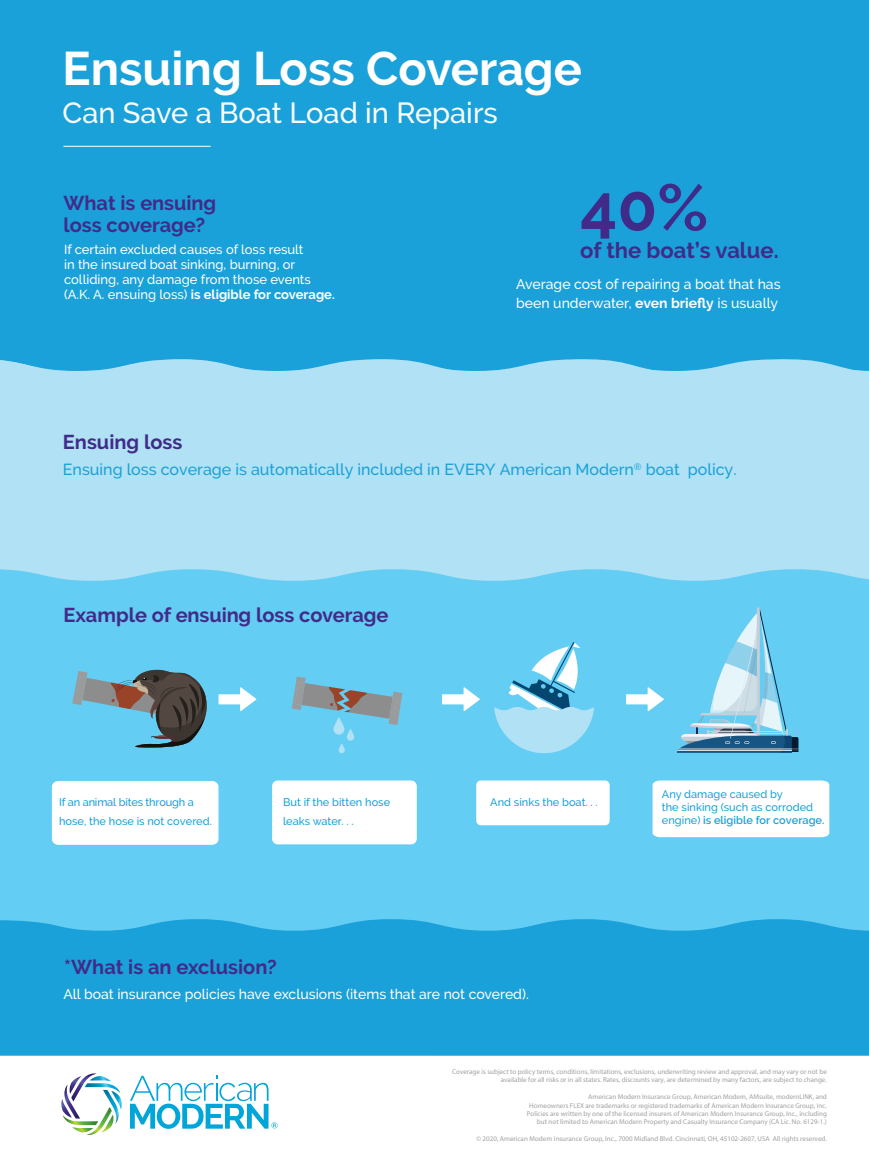
<style>
.page{position:relative;width:869px;height:1160px;background:#fff}
.page>*{position:absolute;margin:0;border:0;box-sizing:border-box;transform-origin:0 0}
.t1{font:700 65px "Raleway";color:#402b89}
.t2{font:700 47px "Raleway";color:#fff}
.t3{font:500 29px "Raleway";color:#fdfefe}
.t4{font:700 22px "Raleway";color:#402b89}
.t5{font:700 20px/22px "Raleway";color:#402b89}
.t6{font:500 16px "Raleway";color:#1aa1d9}
.t7{font:500 14px/19px "Raleway";color:#fff}
.t8{font:500 13px/15px "Raleway";color:#fff}
.t9{font:500 11px/19px "Raleway";color:#1aa1d9}
.t10{font:7px/8.4px "Myriad Pro";color:#a0a0a1;text-align:right}
.s1{font-weight:700}
.s2{font-weight:700;font-size:12px}
.s3{font-weight:600}
</style>
<div class="page">
<div style="left:0;top:250px;width:869px;height:763px;background:#b0e1f4"></div>
<div style="left:0;top:0;width:869px;height:359px;background:#1aa1d9"></div>
<div style="left:0;top:569px;width:869px;height:294px;background:#63cdf3"></div>
<svg style="left:0;top:359px;width:869px;height:12px"></svg>
<svg style="left:494px;top:642px;width:100px;height:111px"></svg>
<div style="left:0;top:863px;width:869px;height:56px;background:#63cdf3"></div>
<div style="left:0;top:919px;width:869px;height:137px;background:#1aa1d9"></div>
<svg style="left:292px;top:677px;width:110px;height:48px;background:#78abbd"></svg>
<svg style="left:333px;top:717px;width:11px;height:18px"></svg>
<svg style="left:347px;top:729px;width:7px;height:12px"></svg>
<svg style="left:338px;top:743px;width:7px;height:10px"></svg>
<hr style="left:63px;top:146px;width:148px;height:1px;background:#fff">
<svg style="left:442px;top:687px;width:38px;height:24px"></svg>
<svg style="left:218px;top:687px;width:38px;height:24px"></svg>
<svg style="left:626px;top:687px;width:38px;height:24px"></svg>
<div style="left:272px;top:780px;width:145px;height:64px;background:#fff;border-radius:6px"></div>
<div style="left:476px;top:780px;width:133px;height:45px;background:#fff;border-radius:5px"></div>
<div style="left:652px;top:780px;width:177px;height:57px;background:#fff"></div>
<div style="left:52px;top:781px;width:166px;height:64px;background:#fff"></div>
<svg style="left:677px;top:607px;width:121px;height:146px;background:#7bc6e3"></svg>
<svg style="left:72px;top:669px;width:136px;height:78px;background:#608b9a"></svg>
<img style="left:61px;top:1074px;width:61px;height:61px">
<svg style="left:130px;top:1076px;width:147px;height:53px"></svg>
<h2 class="t2" style="left:63px;top:42px;width:521px">Ensuing Loss Coverage</h2>
<h3 class="t3" style="left:63px;top:96px;width:437px">Can Save a Boat Load in Repairs</h3>
<h3 class="t5" style="left:63px;top:192px;width:154px">What is ensuing loss coverage?</h3>
<h3 class="t8" style="left:64px;top:242px;width:272px">If certain excluded causes of loss result<br>in the insured boat sinking, burning, or colliding, any damage from those events (A.K. A. ensuing loss) <span class="s1">is eligible for coverage</span><span class="s2">.</span></h3>
<h3 class="t5" style="left:63px;top:431px;width:121px">Ensuing loss</h3>
<h1 class="t1" style="left:580px;top:170px;width:130px">40%</h1>
<h3 class="t4" style="left:580px;top:238px;width:200px">of the boat’s value.</h3>
<h3 class="t7" style="left:516px;top:275px;width:266px">Average cost of repairing a boat that has been underwater, <span class="s1">even briefly</span> is usually</h3>
<h3 class="t6" style="left:63px;top:460px;width:675px">Ensuing loss coverage is automatically included in EVERY American Modern<sup>®</sup> boat policy.</h3>
<h3 class="t5" style="left:63px;top:605px;width:327px">Example of ensuing loss coverage</h3>
<h3 class="t9" style="left:59px;top:792px;width:154px">If an animal bites through a hose, the hose is not covered.</h3>
<h3 class="t9" style="left:662px;top:787px;width:164px;line-height:13.2px">Any damage caused by<br>the sinking (such as corroded engine) <span class="s3">is eligible for coverage.</span></h3>
<h3 class="t9" style="left:283px;top:792px;width:109px">But if the bitten hose leaks water. . .</h3>
<h3 class="t9" style="left:490px;top:792px;width:109px">And sinks the boat. . .</h3>
<h3 class="t5" style="left:64px;top:956px;width:214px">*What is an exclusion?</h3>
<h3 class="t7" style="left:63px;top:984px;width:467px">All boat insurance policies have exclusions (items that are not covered).</h3>
<p class="t10" style="left:452px;top:1067px;width:376px">Coverage is subject to policy terms, conditions, limitations, exclusions, underwriting review and approval, and may vary or not be available for all risks or in all states. Rates, discounts vary, are determined by many factors, are subject to change.</p>
<p class="t10" style="left:527px;top:1093px;width:302px">American Modern Insurance Group, American Modern, AMsuite, modernLINK, and<br>Homeowners FLEX are trademarks or registered trademarks of American Modern Insurance Group, Inc.<br>Policies are written by one of the licensed insurers of American Modern Insurance Group, Inc., including but not limited to American Modern Property and Casualty Insurance Company (CA Lic. No. 6129-1.)</p>
<p class="t10" style="left:476px;top:1135px;width:352px">© 2020, American Modern Insurance Group, Inc., 7000 Midland Blvd. Cincinnati, OH, 45102-2607, USA All rights reserved.</p>
</div>
